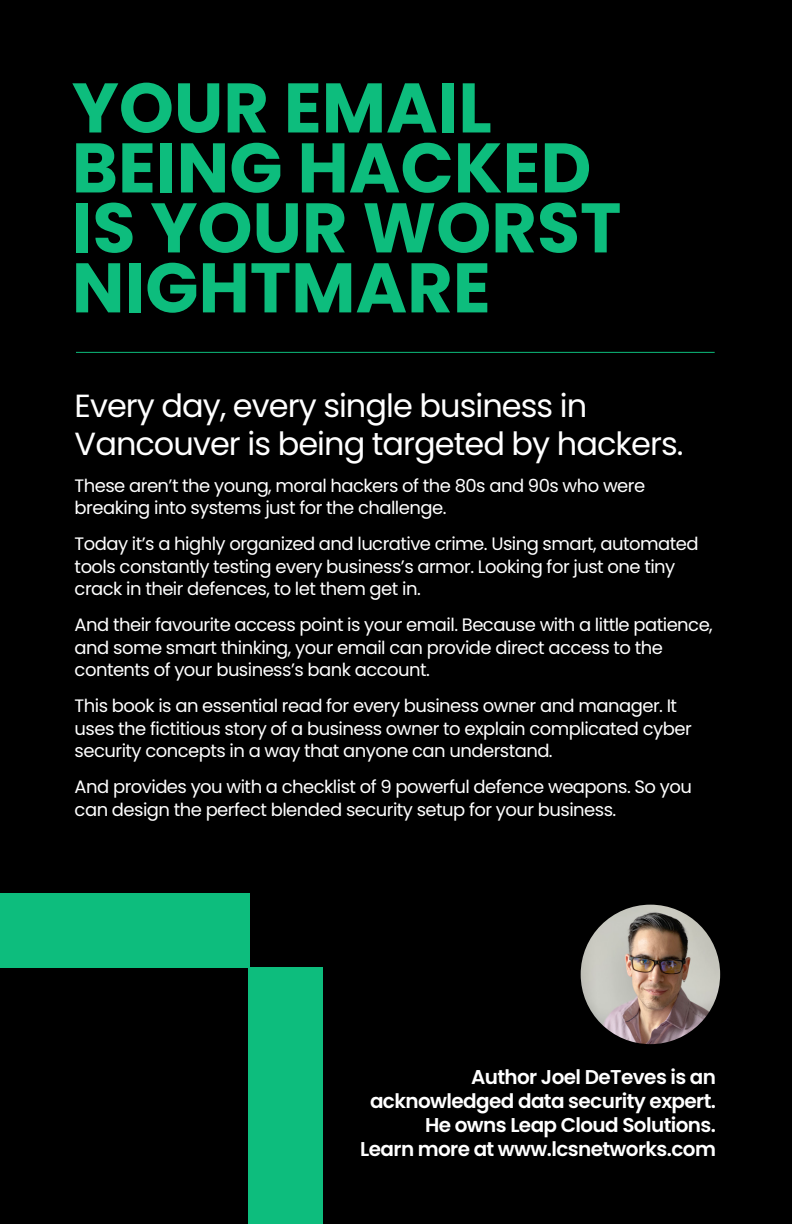
<style>
.page{position:relative;width:792px;height:1224px;background:#000}
.page>*{position:absolute;margin:0;border:0;box-sizing:border-box;transform-origin:0 0}
.t1{font:700 70px/60px "Poppins";color:#0dbd7d}
.t2{font:32px/38.4px "Poppins";letter-spacing:-.03em;color:#fff}
.t3{font:600 20px/24px "Poppins";letter-spacing:-.03em;color:#fff;text-align:right}
.t4{font:18px/22.2px "Poppins";letter-spacing:-.03em;color:#fff}
</style>
<div class="page">
<div style="left:249px;top:968px;width:74px;height:256px;background:#0dbd7d"></div>
<div style="left:0;top:893px;width:249px;height:75px;background:#0dbd7d"></div>
<hr style="left:76px;top:352px;width:639px;height:1px;background:#0dbd7d">
<img style="left:581px;top:905px;width:139px;height:139px;border-radius:70px">
<h1 class="t1" style="left:72px;top:78px;width:551px">YOUR EMAIL<br>BEING HACKED<br>IS YOUR WORST<br>NIGHTMARE</h1>
<h2 class="t2" style="left:75px;top:386px;width:610px">Every day, every single business in<br>Vancouver is being targeted by hackers.</h2>
<p class="t4" style="left:75px;top:474px;width:572px">These aren’t the young, moral hackers of the 80s and 90s who were breaking into systems just for the challenge.</p>
<p class="t4" style="left:75px;top:533px;width:625px">Today it’s a highly organized and lucrative crime. Using smart, automated tools constantly testing every business’s armor. Looking for just one tiny crack in their defences, to let them get in.</p>
<p class="t4" style="left:75px;top:614px;width:640px">And their favourite access point is your email. Because with a little patience, and some smart thinking, your email can provide direct access to the contents of your business’s bank account.</p>
<p class="t4" style="left:75px;top:695px;width:619px">This book is an essential read for every business owner and manager. It uses the fictitious story of a business owner to explain complicated cyber security concepts in a way that anyone can understand.</p>
<p class="t4" style="left:75px;top:776px;width:619px">And provides you with a checklist of 9 powerful defence weapons. So you can design the perfect blended security setup for your business.</p>
<p class="t3" style="left:360px;top:1065px;width:357px">Author Joel DeTeves is an acknowledged data security expert.<br>He owns Leap Cloud Solutions.<br>Learn more at www.lcsnetworks.com</p>
</div>
